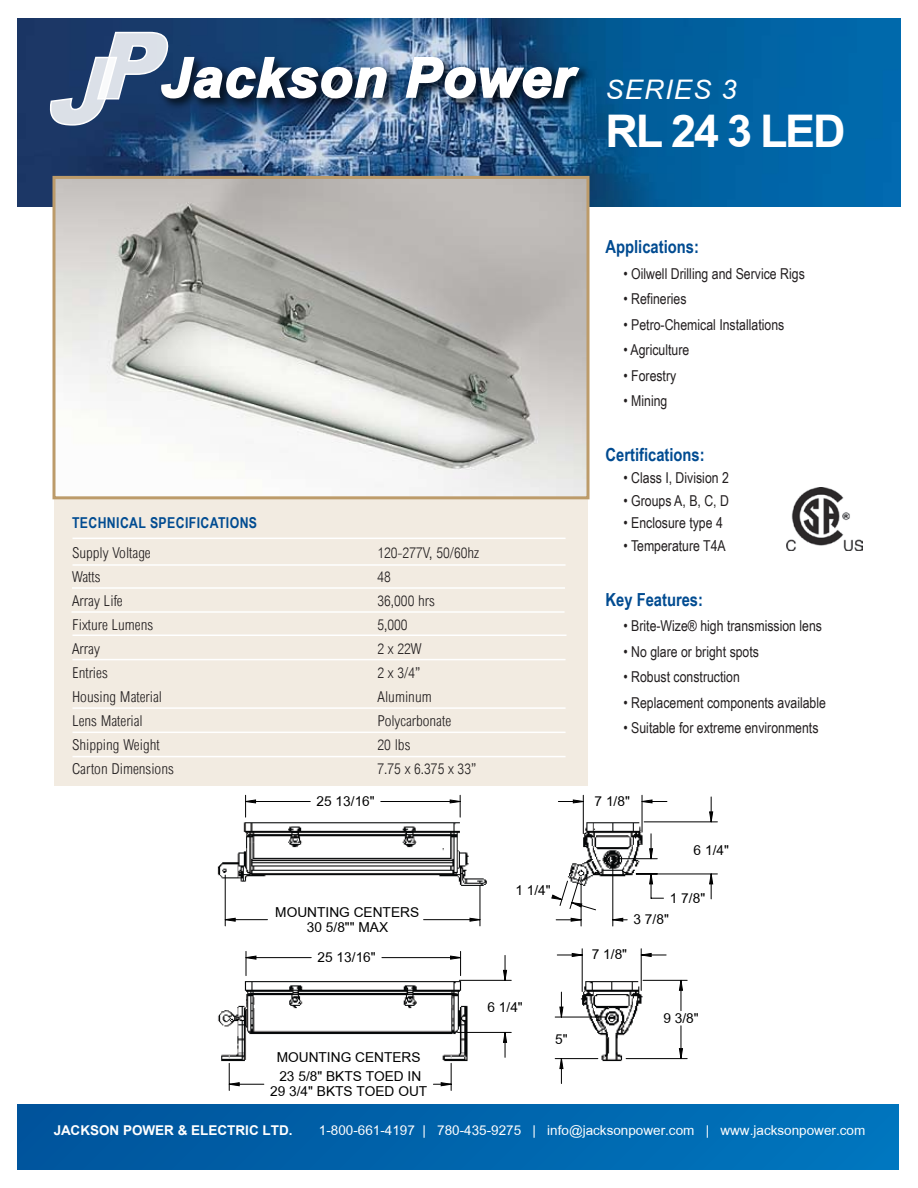
<style>
.page{position:relative;width:918px;height:1188px;background:#fff}
.page>*{position:absolute;margin:0;border:0;box-sizing:border-box;transform-origin:0 0}
.t1{font:italic 700 54px "Arial";letter-spacing:.03em;color:#fff}
.t2{font:700 45px "Arial";letter-spacing:-.05em;color:#fff}
.t3{font:italic 27px "Arial";letter-spacing:.05em;color:#fff}
.t4{font:700 18px "Arial Narrow";color:#004b91}
.t5{font:15px "Arial Narrow";color:#231f20}
.t6{font:300 condensed 15px "Arial";color:#231f20}
.t7{font:700 15px "Arial Narrow";letter-spacing:.025em;color:#004b91}
.t8{font:13.65px "Arial";color:#010101}
.t9{font:13.5px "Arial";color:#fff}
.t10{font:700 13.5px "Arial";color:#fff}
</style>
<div class="page">
<img style="left:18px;top:18px;width:882px;height:189px">
<img style="left:388px;top:45px;width:219px;height:80px">
<img style="left:404px;top:55px;width:177px;height:45px">
<svg style="left:225px;top:800px;width:488px;height:269px"></svg>
<svg style="left:229px;top:1055px;width:223px;height:35px"></svg>
<div style="left:54px;top:498px;width:534px;height:287px;background:#f2ebe1"></div>
<div style="left:17px;top:1104px;width:881px;height:66px;background:linear-gradient(to right,#00539b,#0075bd)"></div>
<img style="left:786px;top:487px;width:77px;height:63px">
<svg style="left:49px;top:31px;width:339px;height:95px;background:#4a6588"></svg>
<img style="left:56px;top:180px;width:530px;height:315px">
<div style="left:52px;top:176px;width:538px;height:323px;border:3px solid #bc9b6a"></div>
<hr style="left:72px;top:538px;width:494px;height:1px;background:#fff">
<hr style="left:72px;top:564px;width:494px;height:2px;background:#fff">
<hr style="left:72px;top:635px;width:495px;height:1px;background:#fff">
<hr style="left:72px;top:659px;width:494px;height:1px;background:#fff">
<hr style="left:72px;top:707px;width:494px;height:2px;background:#fff">
<hr style="left:72px;top:732px;width:494px;height:1px;background:#fff">
<hr style="left:72px;top:756px;width:494px;height:1px;background:#fff">
<hr style="left:72px;top:587px;width:493px;height:2px;background:#fff">
<hr style="left:71px;top:611px;width:494px;height:2px;background:#fff">
<h1 class="t1" style="left:161px;top:47px;width:414px">Jackson Power</h1>
<h3 class="t3" style="left:606px;top:71px;width:133px">SERIES 3</h3>
<h2 class="t2" style="left:606px;top:100px;width:242px">RL 24 3 LED</h2>
<p class="t7" style="left:72px;top:514px;width:187px">TECHNICAL SPECIFICATIONS</p>
<p class="t6" style="left:72px;top:544px;width:80px">Supply Voltage</p>
<p class="t6" style="left:378px;top:544px;width:103px">120-277V, 50/60hz</p>
<p class="t6" style="left:72px;top:568px;width:30px">Watts</p>
<p class="t6" style="left:378px;top:568px;width:15px">48</p>
<p class="t6" style="left:72px;top:592px;width:52px">Array Life</p>
<p class="t6" style="left:378px;top:592px;width:59px">36,000 hrs</p>
<p class="t6" style="left:72px;top:616px;width:83px">Fixture Lumens</p>
<p class="t6" style="left:378px;top:616px;width:32px">5,000</p>
<p class="t6" style="left:72px;top:640px;width:29px">Array</p>
<p class="t6" style="left:378px;top:640px;width:46px">2 x 22W</p>
<p class="t6" style="left:72px;top:664px;width:37px">Entries</p>
<p class="t6" style="left:378px;top:664px;width:44px">2 x 3/4”</p>
<p class="t6" style="left:72px;top:688px;width:92px">Housing Material</p>
<p class="t6" style="left:378px;top:688px;width:56px">Aluminum</p>
<p class="t6" style="left:72px;top:712px;width:72px">Lens Material</p>
<p class="t6" style="left:378px;top:712px;width:75px">Polycarbonate</p>
<p class="t6" style="left:72px;top:736px;width:89px">Shipping Weight</p>
<p class="t6" style="left:378px;top:736px;width:34px">20 lbs</p>
<p class="t6" style="left:72px;top:760px;width:103px">Carton Dimensions</p>
<p class="t6" style="left:378px;top:760px;width:100px">7.75 x 6.375 x 33”</p>
<p class="t8" style="left:317px;top:792px;width:60px">25 13/16"</p>
<p class="t8" style="left:275px;top:902px;width:145px">MOUNTING CENTERS</p>
<p class="t8" style="left:307px;top:918px;width:83px">30 5/8"" MAX</p>
<p class="t8" style="left:318px;top:948px;width:60px">25 13/16"</p>
<p class="t8" style="left:277px;top:1048px;width:145px">MOUNTING CENTERS</p>
<p class="t8" style="left:279px;top:1067px;width:143px">23 5/8" BKTS TOED IN</p>
<p class="t8" style="left:270px;top:1082px;width:159px">29 3/4" BKTS TOED OUT</p>
<p class="t8" style="left:515px;top:881px;width:37px">1 1/4"</p>
<p class="t8" style="left:488px;top:998px;width:37px">6 1/4"</p>
<p class="t8" style="left:555px;top:1030px;width:14px">5"</p>
<p class="t4" style="left:606px;top:237px;width:95px">Applications:</p>
<p class="t5" style="left:624px;top:265px;width:183px">• Oilwell Drilling and Service Rigs</p>
<p class="t5" style="left:624px;top:291px;width:65px">• Refineries</p>
<p class="t5" style="left:624px;top:316px;width:162px">• Petro-Chemical Installations</p>
<p class="t5" style="left:624px;top:342px;width:67px">• Agriculture</p>
<p class="t5" style="left:624px;top:367px;width:54px">• Forestry</p>
<p class="t5" style="left:624px;top:393px;width:45px">• Mining</p>
<p class="t4" style="left:606px;top:444px;width:101px">Certifications:</p>
<p class="t5" style="left:624px;top:470px;width:107px">• Class I, Division 2</p>
<p class="t5" style="left:624px;top:492px;width:107px">• Groups A, B, C, D</p>
<p class="t5" style="left:624px;top:515px;width:101px">• Enclosure type 4</p>
<p class="t5" style="left:624px;top:537px;width:104px">• Temperature T4A</p>
<p class="t4" style="left:606px;top:589px;width:99px">Key Features:</p>
<p class="t5" style="left:624px;top:617px;width:200px">• Brite-Wize® high transmission lens</p>
<p class="t5" style="left:624px;top:643px;width:137px">• No glare or bright spots</p>
<p class="t5" style="left:624px;top:668px;width:118px">• Robust construction</p>
<p class="t5" style="left:624px;top:694px;width:204px">• Replacement components available</p>
<p class="t5" style="left:624px;top:719px;width:197px">• Suitable for extreme environments</p>
<p class="t8" style="left:595px;top:792px;width:37px">7 1/8"</p>
<p class="t8" style="left:694px;top:841px;width:37px">6 1/4"</p>
<p class="t8" style="left:670px;top:888px;width:37px">1 7/8"</p>
<p class="t8" style="left:634px;top:910px;width:37px">3 7/8"</p>
<p class="t8" style="left:592px;top:945px;width:37px">7 1/8"</p>
<p class="t8" style="left:663px;top:1009px;width:37px">9 3/8"</p>
<p class="t10" style="left:54px;top:1123px;width:240px">JACKSON POWER &amp; ELECTRIC LTD.</p>
<p class="t9" style="left:319px;top:1121px;width:548px">1-800-661-4197 | 780-435-9275 | info@jacksonpower.com | www.jacksonpower.com</p>
</div>
